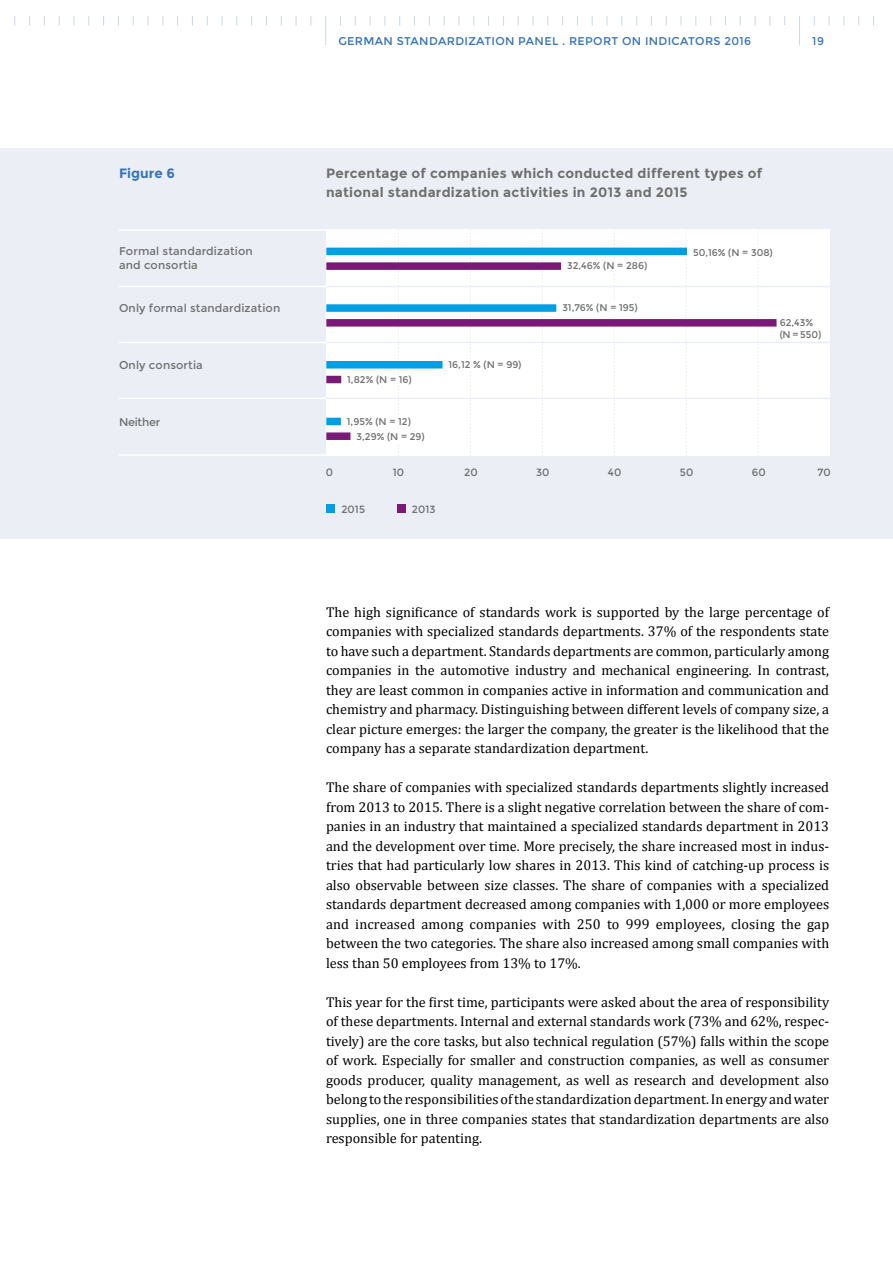
<style>
.page{position:relative;width:893px;height:1263px;background:#fff}
.page>*{position:absolute;margin:0;border:0;box-sizing:border-box;transform-origin:0 0}
.t1{font:14.25px/19.5px "Cambria";color:#000;text-align:justify}
.t2{font:700 13.5px/19.5px "Montserrat";letter-spacing:.02em;color:#6f6f6e}
.t3{font:700 13.5px "Montserrat";color:#3773b9}
.t4{font:11.25px/13.5px "Montserrat";letter-spacing:.01em;color:#6f6f6e}
.t5{font:11.25px "Montserrat";letter-spacing:.03em;color:#3773b9}
.t6{font:11.25px "Montserrat";letter-spacing:-.025em;color:#6f6f6e}
.t7{font:10.5px "Montserrat";color:#6f6f6e}
.t8{font:9.75px/11.7px "Montserrat";color:#6f6f6e}
</style>
<div class="page">
<svg style="left:73px;top:16px;width:2px;height:10px"></svg>
<svg style="left:147px;top:16px;width:2px;height:10px"></svg>
<svg style="left:325px;top:16px;width:1px;height:29px"></svg>
<svg style="left:680px;top:16px;width:2px;height:10px"></svg>
<svg style="left:754px;top:16px;width:2px;height:10px"></svg>
<svg style="left:799px;top:16px;width:1px;height:29px"></svg>
<div style="left:0;top:149px;width:893px;height:390px;background:#ebeff5"></div>
<div style="left:326px;top:229px;width:504px;height:227px;background:#fff"></div>
<svg style="left:398px;top:229px;width:1px;height:227px"></svg>
<svg style="left:470px;top:229px;width:1px;height:227px"></svg>
<svg style="left:542px;top:229px;width:1px;height:227px"></svg>
<svg style="left:614px;top:229px;width:1px;height:227px"></svg>
<svg style="left:686px;top:229px;width:1px;height:227px"></svg>
<svg style="left:758px;top:229px;width:1px;height:227px"></svg>
<div style="left:326px;top:262px;width:235px;height:8px;background:#791a77"></div>
<div style="left:326px;top:248px;width:361px;height:7px;background:#009ee3"></div>
<div style="left:326px;top:319px;width:450px;height:8px;background:#791a77"></div>
<div style="left:326px;top:304px;width:230px;height:8px;background:#009ee3"></div>
<div style="left:326px;top:432px;width:24px;height:8px;background:#791a77"></div>
<div style="left:326px;top:418px;width:15px;height:7px;background:#009ee3"></div>
<div style="left:326px;top:361px;width:116px;height:7px;background:#009ee3"></div>
<div style="left:326px;top:376px;width:15px;height:7px;background:#791a77"></div>
<hr style="left:326px;top:286px;width:504px;height:1px;background:#ebeff5">
<hr style="left:326px;top:342px;width:504px;height:1px;background:#ebeff5">
<hr style="left:326px;top:398px;width:504px;height:1px;background:#ebeff5">
<div style="left:326px;top:504px;width:9px;height:9px;background:#009ee3"></div>
<div style="left:397px;top:504px;width:9px;height:9px;background:#791a77"></div>
<div style="left:693px;top:247px;width:87px;height:11px;background:#fff"></div>
<div style="left:567px;top:262px;width:87px;height:11px;background:#fff"></div>
<div style="left:562px;top:303px;width:87px;height:11px;background:#fff"></div>
<div style="left:449px;top:360px;width:80px;height:11px;background:#fff"></div>
<div style="left:347px;top:375px;width:75px;height:11px;background:#fff"></div>
<div style="left:347px;top:417px;width:75px;height:11px;background:#fff"></div>
<div style="left:357px;top:432px;width:75px;height:11px;background:#fff"></div>
<hr style="left:119px;top:286px;width:207px;height:1px;background:#fff">
<hr style="left:119px;top:229px;width:208px;height:2px;background:#fff">
<hr style="left:119px;top:342px;width:207px;height:1px;background:#fff">
<hr style="left:119px;top:398px;width:207px;height:1px;background:#fff">
<hr style="left:119px;top:454px;width:208px;height:2px;background:#fff">
<p class="t5" style="left:338px;top:34px;width:414px">GERMAN STANDARDIZATION PANEL . REPORT ON INDICATORS 2016</p>
<p class="t5" style="left:812px;top:34px;width:13px">19</p>
<p class="t3" style="left:119px;top:165px;width:57px">Figure 6</p>
<p class="t2" style="left:326px;top:163px;width:438px">Percentage of companies which conducted different types of national standardization activities in 2013 and 2015</p>
<p class="t4" style="left:119px;top:245px;width:135px">Formal standardization and consortia</p>
<p class="t4" style="left:119px;top:302px;width:163px">Only formal standardization</p>
<p class="t8" style="left:567px;top:260px;width:82px">32,46% (N = 286)</p>
<p class="t8" style="left:562px;top:302px;width:77px">31,76% (N = 195)</p>
<p class="t8" style="left:693px;top:246px;width:81px">50,16% (N = 308)</p>
<p class="t8" style="left:780px;top:317px;width:43px">62,43% (N = 550)</p>
<p class="t4" style="left:119px;top:358px;width:85px">Only consortia</p>
<p class="t8" style="left:449px;top:359px;width:74px">16,12 % (N = 99)</p>
<p class="t6" style="left:119px;top:415px;width:43px">Neither</p>
<p class="t8" style="left:347px;top:374px;width:66px">1,82% (N = 16)</p>
<p class="t8" style="left:357px;top:415px;width:70px;line-height:14.7px;text-indent:-10px">1,95% (N = 12)<br>3,29% (N = 29)</p>
<p class="t7" style="left:326px;top:466px;width:9px">0</p>
<p class="t7" style="left:393px;top:466px;width:13px">10</p>
<p class="t7" style="left:464px;top:466px;width:15px">20</p>
<p class="t7" style="left:536px;top:466px;width:15px">30</p>
<p class="t7" style="left:608px;top:466px;width:15px">40</p>
<p class="t7" style="left:680px;top:466px;width:15px">50</p>
<p class="t7" style="left:752px;top:466px;width:15px">60</p>
<p class="t7" style="left:817px;top:466px;width:15px">70</p>
<p class="t7" style="left:341px;top:503px;width:25px">2015</p>
<p class="t7" style="left:412px;top:503px;width:25px">2013</p>
<p class="t1" style="left:326px;top:602px;width:505px">The high significance of standards work is supported by the large percentage of companies with specialized standards departments. 37% of the respondents state to have such a department. Standards departments are common, particularly among companies in the automotive industry and mechanical engineering. In contrast, they are least common in companies active in information and communication and chemistry and pharmacy. Distinguishing between different levels of company size, a clear picture emerges: the larger the company, the greater is the likelihood that the company has a separate standardization department.</p>
<p class="t1" style="left:326px;top:778px;width:505px">The share of companies with specialized standards departments slightly increased from 2013 to 2015. There is a slight negative correlation between the share of com&shy;panies in an industry that maintained a specialized standards department in 2013 and the development over time. More precisely, the share increased most in indus&shy;tries that had particularly low shares in 2013. This kind of catching-up process is also observable between size classes. The share of companies with a specialized standards department decreased among companies with 1,000 or more employees and increased among companies with 250 to 999 employees, closing the gap between the two categories. The share also increased among small companies with less than 50 employees from 13% to 17%.</p>
<p class="t1" style="left:326px;top:992px;width:505px">This year for the first time, participants were asked about the area of responsibility of these departments. Internal and external standards work (73% and 62%, respec&shy;tively) are the core tasks, but also technical regulation (57%) falls within the scope of work. Especially for smaller and construction companies, as well as consumer goods producer, quality management, as well as research and development also belong to the responsibilities of the standardization department. In energy and water supplies, one in three companies states that standardization departments are also responsible for patenting.</p>
</div>
